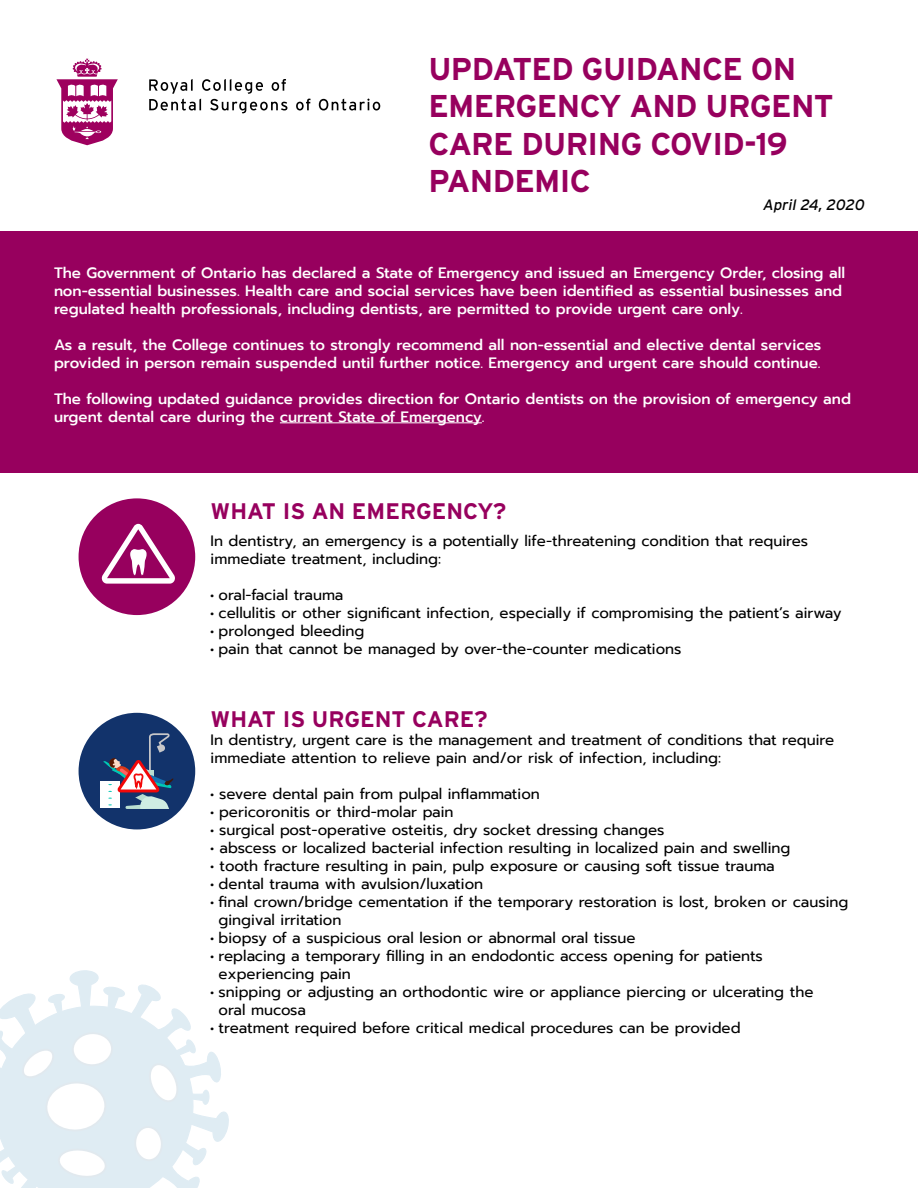
<style>
.page{position:relative;width:918px;height:1188px;background:#fff}
.page>*{position:absolute;margin:0;border:0;box-sizing:border-box;transform-origin:0 0}
.t1{font:700 31.5px/37.5px "Interstate";letter-spacing:-.02em;color:#97005e}
.t2{font:700 22.5px "Interstate";color:#97005e}
.t3{font:15px/18px "Prompt";color:#000}
.t4{font:500 15px/18px "Prompt";color:#fff}
.t5{font:italic 15px "Interstate";color:#000}
.s1{font-weight:700;font-size:13.5px}
</style>
<div class="page">
<svg style="left:56px;top:59px;width:62px;height:86px"></svg>
<svg style="left:149px;top:79px;width:138px;height:34px"></svg>
<svg style="left:296px;top:99px;width:15px;height:11px"></svg>
<svg style="left:319px;top:99px;width:61px;height:11px"></svg>
<div style="left:0;top:231px;width:918px;height:242px;background:#97005e"></div>
<hr style="left:280px;top:422px;width:202px;height:1px;background:#fff">
<div style="left:79px;top:498px;width:116px;height:117px;background:#97005e;border-radius:50%"></div>
<svg style="left:102px;top:523px;width:73px;height:61px"></svg>
<div style="left:79px;top:713px;width:116px;height:116px;background:#12336b;border-radius:50%"></div>
<div style="left:100px;top:781px;width:20px;height:7px;background:#fff"></div>
<div style="left:100px;top:788px;width:20px;height:7px;background:#fff"></div>
<div style="left:100px;top:795px;width:20px;height:6px;background:#fff"></div>
<div style="left:100px;top:802px;width:20px;height:6px;background:#fff"></div>
<svg style="left:103px;top:733px;width:70px;height:76px"></svg>
<svg style="left:0;top:970px;width:229px;height:218px;fill:#dfecf3"></svg>
<svg style="left:148px;top:1062px;width:31px;height:41px"></svg>
<svg style="left:134px;top:1126px;width:29px;height:36px"></svg>
<svg style="left:57px;top:1148px;width:50px;height:30px"></svg>
<svg style="left:21px;top:1032px;width:92px;height:100px"></svg>
<h1 class="t1" style="left:428px;top:50px;width:407px">UPDATED GUIDANCE ON<br>EMERGENCY AND URGENT<br>CARE DURING COVID-19<br>PANDEMIC</h1>
<p class="t5" style="left:762px;top:196px;width:106px">April 24, 2020</p>
<p class="t4" style="left:54px;top:264px;width:793px">The Government of Ontario has declared a State of Emergency and issued an Emergency Order, closing all non-essential businesses. Health care and social services have been identified as essential businesses and regulated health professionals, including dentists, are permitted to provide urgent care only.</p>
<p class="t4" style="left:54px;top:336px;width:769px">As a result, the College continues to strongly recommend all non-essential and elective dental services provided in person remain suspended until further notice. Emergency and urgent care should continue.</p>
<p class="t4" style="left:54px;top:390px;width:799px">The following updated guidance provides direction for Ontario dentists on the provision of emergency and urgent dental care during the current State of Emergency.</p>
<h2 class="t2" style="left:211px;top:498px;width:297px">WHAT IS AN EMERGENCY?</h2>
<p class="t3" style="left:211px;top:531px;width:599px">In dentistry, an emergency is a potentially life-threatening condition that requires immediate treatment, including:</p>
<p class="t3" style="left:211px;top:585px;width:134px"><span class="s1">•</span> oral-facial trauma</p>
<p class="t3" style="left:211px;top:603px;width:633px"><span class="s1">•</span> cellulitis or other significant infection, especially if compromising the patient’s airway</p>
<p class="t3" style="left:211px;top:621px;width:155px"><span class="s1">•</span> prolonged bleeding</p>
<p class="t3" style="left:211px;top:639px;width:472px"><span class="s1">•</span> pain that cannot be managed by over-the-counter medications</p>
<h2 class="t2" style="left:211px;top:707px;width:279px">WHAT IS URGENT CARE?</h2>
<p class="t3" style="left:211px;top:731px;width:625px">In dentistry, urgent care is the management and treatment of conditions that require immediate attention to relieve pain and/or risk of infection, including:</p>
<p class="t3" style="left:211px;top:785px;width:331px"><span class="s1">•</span> severe dental pain from pulpal inflammation</p>
<p class="t3" style="left:211px;top:803px;width:244px"><span class="s1">•</span> pericoronitis or third-molar pain</p>
<p class="t3" style="left:211px;top:821px;width:455px"><span class="s1">•</span> surgical post-operative osteitis, dry socket dressing changes</p>
<p class="t3" style="left:211px;top:839px;width:581px"><span class="s1">•</span> abscess or localized bacterial infection resulting in localized pain and swelling</p>
<p class="t3" style="left:211px;top:857px;width:566px"><span class="s1">•</span> tooth fracture resulting in pain, pulp exposure or causing soft tissue trauma</p>
<p class="t3" style="left:211px;top:875px;width:274px"><span class="s1">•</span> dental trauma with avulsion/luxation</p>
<p class="t3" style="left:219px;top:893px;width:631px;text-indent:-8px"><span class="s1">•</span> final crown/bridge cementation if the temporary restoration is lost, broken or causing gingival irritation</p>
<p class="t3" style="left:211px;top:929px;width:427px"><span class="s1">•</span> biopsy of a suspicious oral lesion or abnormal oral tissue</p>
<p class="t3" style="left:219px;top:947px;width:546px;text-indent:-8px"><span class="s1">•</span> replacing a temporary filling in an endodontic access opening for patients experiencing pain</p>
<p class="t3" style="left:219px;top:983px;width:596px;text-indent:-8px"><span class="s1">•</span> snipping or adjusting an orthodontic wire or appliance piercing or ulcerating the oral mucosa</p>
<p class="t3" style="left:211px;top:1019px;width:532px"><span class="s1">•</span> treatment required before critical medical procedures can be provided</p>
</div>
